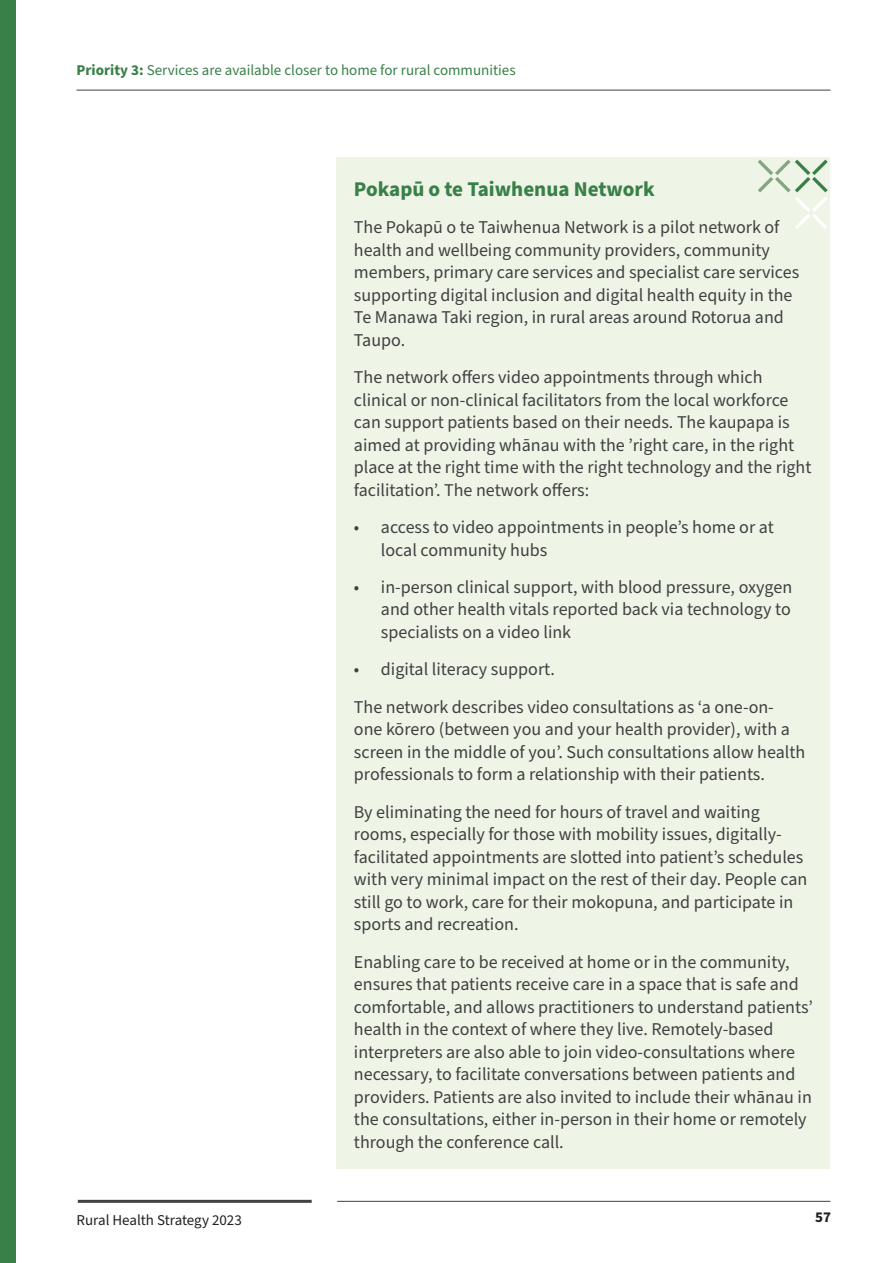
<style>
.page{position:relative;width:893px;height:1263px;background:#fff}
.page>*{position:absolute;margin:0;border:0;box-sizing:border-box;transform-origin:0 0}
.t1{font:700 21px "Source Sans Pro";color:#398048}
.body_copy{font:18px/22.5px "Source Sans Pro";color:#414042}
.t2{font:15px "Source Sans Pro";color:#398048}
.t3{font:15px "Source Sans Pro";color:#231f20}
.t4{font:700 15px "Source Sans Pro";color:#231f20}
.s1{font-weight:700}
</style>
<div class="page">
<hr style="left:78px;top:1200px;width:234px;height:3px;background:#414042">
<hr style="left:337px;top:1201px;width:493px;height:1px;background:#414042">
<hr style="left:77px;top:90px;width:753px;height:1px;background:#414042">
<div style="left:337px;top:157px;width:493px;height:1011px;background:#eef4e6"></div>
<svg style="left:758px;top:160px;width:70px;height:69px"></svg>
<div style="left:0;top:0;width:16px;height:1263px;background:#398048"></div>
<p class="t2" style="left:77px;top:60px;width:441px"><span class="s1">Priority 3:</span> Services are available closer to home for rural communities</p>
<h3 class="t1" style="left:354px;top:175px;width:302px">Pokapū o te Taiwhenua Network</h3>
<p class="body_copy" style="left:354px;top:217px;width:447px">The Pokapū o te Taiwhenua Network is a pilot network of health and wellbeing community providers, community members, primary care services and specialist care services supporting digital inclusion and digital health equity in the Te Manawa Taki region, in rural areas around Rotorua and Taupo.</p>
<p class="body_copy" style="left:354px;top:366px;width:459px">The network offers video appointments through which clinical or non-clinical facilitators from the local workforce can support patients based on their needs. The kaupapa is aimed at providing whānau with the ’right care, in the right place at the right time with the right technology and the right facilitation’. The network offers:</p>
<p class="body_copy" style="left:381px;top:516px;width:394px;text-indent:-27px">• access to video appointments in people’s home or at local community hubs</p>
<p class="body_copy" style="left:381px;top:576px;width:413px;text-align:justify;text-indent:-27px">• in-person clinical support, with blood pressure, oxygen and other health vitals reported back via technology to specialists on a video link</p>
<p class="body_copy" style="left:354px;top:659px;width:203px">• digital literacy support.</p>
<p class="body_copy" style="left:354px;top:696px;width:453px">The network describes video consultations as ‘a one-on&shy;one kōrero (between you and your health provider), with a screen in the middle of you’. Such consultations allow health professionals to form a relationship with their patients.</p>
<p class="body_copy" style="left:354px;top:801px;width:455px">By eliminating the need for hours of travel and waiting rooms, especially for those with mobility issues, digitally&shy;facilitated appointments are slotted into patient’s schedules with very minimal impact on the rest of their day. People can still go to work, care for their mokopuna, and participate in sports and recreation.</p>
<p class="body_copy" style="left:354px;top:951px;width:460px">Enabling care to be received at home or in the community, ensures that patients receive care in a space that is safe and comfortable, and allows practitioners to understand patients’ health in the context of where they live. Remotely-based interpreters are also able to join video-consultations where necessary, to facilitate conversations between patients and providers. Patients are also invited to include their whānau in the consultations, either in-person in their home or remotely through the conference call.</p>
<p class="t3" style="left:77px;top:1210px;width:167px">Rural Health Strategy 2023</p>
<p class="t4" style="left:815px;top:1206px;width:17px">57</p>
</div>
